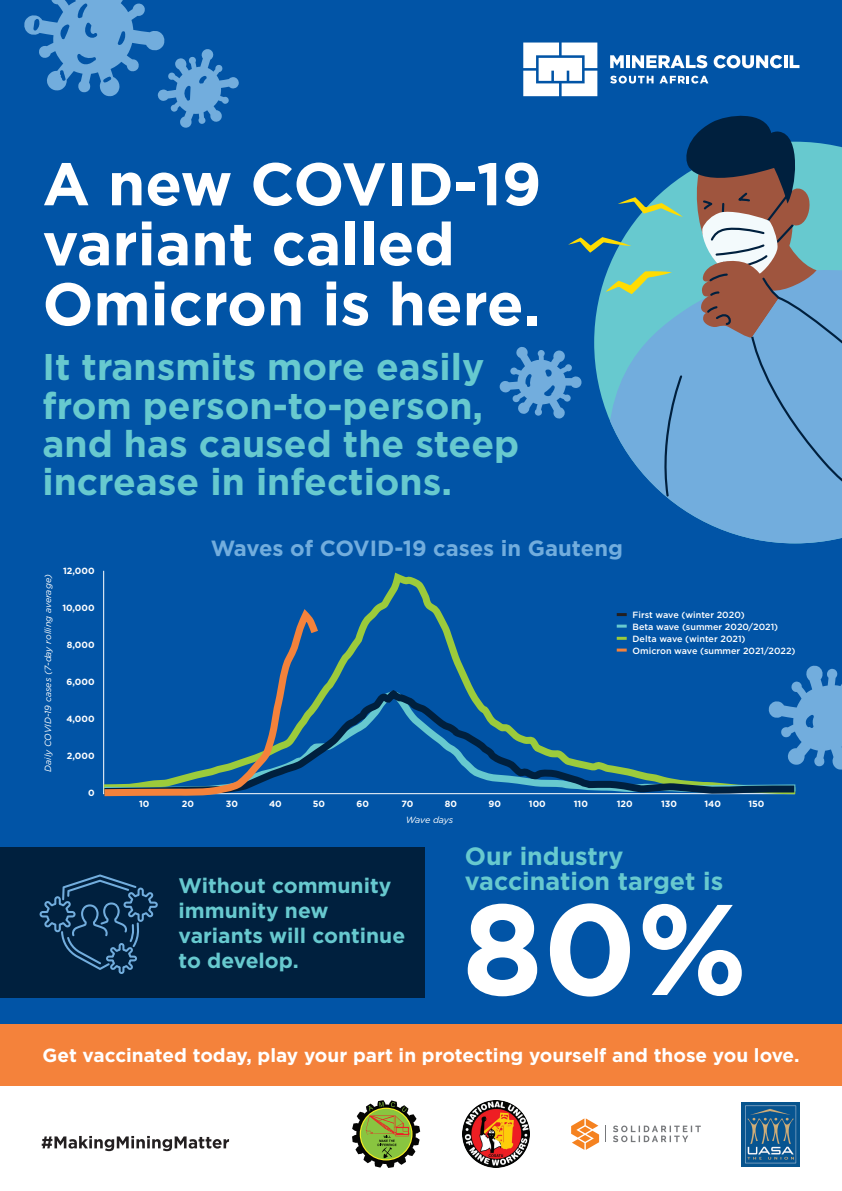
<style>
.page{position:relative;width:842px;height:1191px;background:#fff}
.page>*{position:absolute;margin:0;border:0;box-sizing:border-box;transform-origin:0 0}
.MCSA_2019_Heading_LV{font:700 128.7px "Gotham";color:#fff}
.MCSA_2019_Heading_LV-2{font:700 60px/60px "Gotham";color:#fff}
.MCSA_2019_Heading_LV-3{font:700 37.2px/38.3px "Gotham";color:#67c9cf}
.MCSA_2019_Heading_LV-4{font:700 25px/25px "Gotham";color:#67c9cf}
.t1{font:700 22px "Gotham";color:#72addd}
.MCSA_2019_Heading_LV-5{font:700 21px/25px "Gotham";color:#67c9cf}
.MCSA_2019_Heading_LV-6{font:700 19px "Gotham";color:#fff}
.t2{font:500 9px/12px "Gotham";color:#fff}
.t3{font:700 9px "Gotham";color:#fff}
.t4{font:italic 9px "Gotham";color:#fff}
.t5{font:italic 9px "Gotham";letter-spacing:-.025em;color:#fff}
</style>
<div class="page">
<svg style="left:42px;top:1136px;width:187px;height:15px"></svg>
<img style="left:462px;top:1100px;width:67px;height:67px">
<svg style="left:352px;top:1100px;width:68px;height:68px"></svg>
<svg style="left:613px;top:1125px;width:88px;height:17px"></svg>
<svg style="left:571px;top:1118px;width:28px;height:31px"></svg>
<img style="left:741px;top:1102px;width:58px;height:64px">
<div style="left:0;top:0;width:842px;height:1085px;background:#0154a6"></div>
<svg style="left:523px;top:43px;width:74px;height:53px;background:#dae6f2"></svg>
<svg style="left:610px;top:55px;width:14px;height:13px"></svg>
<hr style="left:626px;top:55px;width:4px;height:13px;background:#fff">
<svg style="left:632px;top:55px;width:75px;height:13px"></svg>
<svg style="left:714px;top:55px;width:85px;height:13px"></svg>
<svg style="left:610px;top:76px;width:43px;height:8px"></svg>
<svg style="left:659px;top:76px;width:49px;height:8px"></svg>
<div style="left:0;top:1023px;width:842px;height:62px;background:#f4823b"></div>
<svg style="left:103px;top:574px;width:524px;height:113px"></svg>
<svg style="left:322px;top:687px;width:473px;height:108px"></svg>
<svg style="left:103px;top:615px;width:219px;height:182px"></svg>
<svg style="left:617px;top:613px;width:10px;height:3px"></svg>
<svg style="left:617px;top:624px;width:10px;height:3px"></svg>
<svg style="left:617px;top:637px;width:10px;height:3px"></svg>
<svg style="left:617px;top:648px;width:10px;height:3px"></svg>
<svg style="left:768px;top:665px;width:74px;height:104px"></svg>
<svg style="left:24px;top:0;width:215px;height:128px"></svg>
<div style="left:0;top:847px;width:425px;height:150px;background:#00203e"></div>
<svg style="left:39px;top:874px;width:119px;height:100px"></svg>
<svg style="left:705px;top:522px;width:137px;height:21px;fill:#72addd"></svg>
<svg style="left:500px;top:115px;width:342px;height:407px"></svg>
<p class="MCSA_2019_Heading_LV-2" style="left:43px;top:152px;width:500px">A new COVID-19 variant called<br>Omicron is here.</p>
<p class="MCSA_2019_Heading_LV-3" style="left:43px;top:347px;width:478px">It transmits more easily from person-to-person, and has caused the steep increase in infections.</p>
<p class="t4" style="left:42px;top:771px;width:199px;rotate:-90deg">Daily COVID-19 cases (7-day rolling average)</p>
<p class="t3" style="left:63px;top:565px;width:33px">12,000</p>
<p class="t3" style="left:62px;top:602px;width:34px">10,000</p>
<p class="t3" style="left:67px;top:639px;width:29px">8,000</p>
<p class="t3" style="left:67px;top:676px;width:30px">6,000</p>
<p class="t3" style="left:66px;top:713px;width:30px">4,000</p>
<p class="t3" style="left:67px;top:750px;width:29px">2,000</p>
<p class="t3" style="left:88px;top:787px;width:8px">0</p>
<p class="t1" style="left:211px;top:535px;width:414px">Waves of COVID-19 cases in Gauteng</p>
<p class="t2" style="left:633px;top:608px;width:164px">First wave (winter 2020)<br>Beta wave (summer 2020/2021)<br>Delta wave (winter 2021)<br>Omicron wave (summer 2021/2022)</p>
<p class="t3" style="left:139px;top:798px;width:12px">10</p>
<p class="t3" style="left:182px;top:798px;width:14px">20</p>
<p class="t3" style="left:226px;top:798px;width:14px">30</p>
<p class="t3" style="left:269px;top:798px;width:14px">40</p>
<p class="t3" style="left:313px;top:798px;width:14px">50</p>
<p class="t3" style="left:357px;top:798px;width:14px">60</p>
<p class="t3" style="left:401px;top:798px;width:13px">70</p>
<p class="t3" style="left:445px;top:798px;width:14px">80</p>
<p class="t5" style="left:406px;top:813px;width:49px">Wave days</p>
<p class="t3" style="left:488px;top:798px;width:14px">90</p>
<p class="t3" style="left:529px;top:798px;width:18px">100</p>
<p class="t3" style="left:574px;top:798px;width:16px">110</p>
<p class="t3" style="left:617px;top:798px;width:17px">120</p>
<p class="t3" style="left:661px;top:798px;width:17px">130</p>
<p class="t3" style="left:704px;top:798px;width:18px">140</p>
<p class="t3" style="left:748px;top:798px;width:18px">150</p>
<p class="MCSA_2019_Heading_LV-5" style="left:179px;top:873px;width:228px">Without community immunity new variants will continue to develop.</p>
<p class="MCSA_2019_Heading_LV-4" style="left:465px;top:842px;width:260px">Our industry vaccination target is</p>
<p class="MCSA_2019_Heading_LV" style="left:462px;top:875px;width:287px">80%</p>
<p class="MCSA_2019_Heading_LV-6" style="left:43px;top:1044px;width:758px">Get vaccinated today, play your part in protecting yourself and those you love.</p>
</div>
